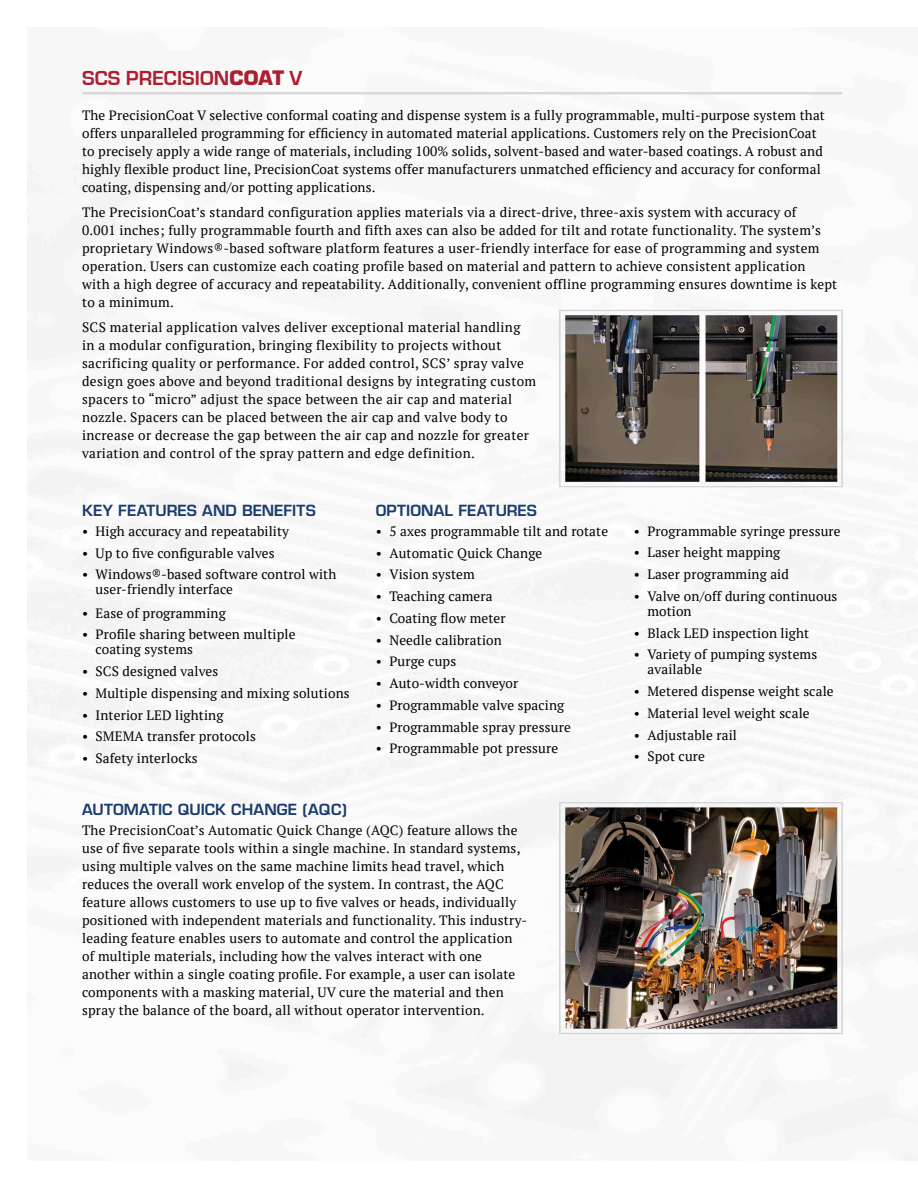
<style>
.page{position:relative;width:918px;height:1188px;background:#fff}
.page>*{position:absolute;margin:0;border:0;box-sizing:border-box;transform-origin:0 0}
.t1{font:700 21px "Eurostile";letter-spacing:.005em;color:#ad1e30}
.t2{font:600 15px "Eurostile LT Std";letter-spacing:.005em;color:#1b3c6d}
.t3{font:13.5px/18px "PT Serif";letter-spacing:.015em;color:#000}
.s1{font-family:"Eurostile LT Std";font-size:19.5px}
</style>
<div class="page">
<img style="left:28px;top:92px;width:890px;height:1069px">
<hr style="left:82px;top:92px;width:760px;height:2px;background:#d5d6d8">
<div style="left:559px;top:310px;width:284px;height:177px;border:1px solid #d5d6d8"></div>
<div style="left:559px;top:802px;width:284px;height:232px;border:1px solid #d5d6d8"></div>
<h1 class="t1" style="left:82px;top:67px;width:222px">SCS PRECISION<span class="s1">COAT</span> V</h1>
<p class="t3" style="left:82px;top:106px;width:744px">The PrecisionCoat V selective conformal coating and dispense system is a fully programmable, multi-purpose system that offers unparalleled programming for efficiency in automated material applications. Customers rely on the PrecisionCoat to precisely apply a wide range of materials, including 100% solids, solvent-based and water-based coatings. A robust and highly flexible product line, PrecisionCoat systems offer manufacturers unmatched efficiency and accuracy for conformal coating, dispensing and/or potting applications.</p>
<p class="t3" style="left:82px;top:203px;width:757px">The PrecisionCoat’s standard configuration applies materials via a direct-drive, three-axis system with accuracy of<br>0.001 inches; fully programmable fourth and fifth axes can also be added for tilt and rotate functionality. The system’s proprietary Windows®-based software platform features a user-friendly interface for ease of programming and system operation. Users can customize each coating profile based on material and pattern to achieve consistent application<br>with a high degree of accuracy and repeatability. Additionally, convenient offline programming ensures downtime is kept to a minimum.</p>
<p class="t3" style="left:82px;top:318px;width:456px">SCS material application valves deliver exceptional material handling<br>in a modular configuration, bringing flexibility to projects without sacrificing quality or performance. For added control, SCS’ spray valve design goes above and beyond traditional designs by integrating custom spacers to “micro” adjust the space between the air cap and material nozzle. Spacers can be placed between the air cap and valve body to increase or decrease the gap between the air cap and nozzle for greater variation and control of the spray pattern and edge definition.</p>
<p class="t2" style="left:82px;top:501px;width:235px">KEY FEATURES AND BENEFITS</p>
<p class="t3" style="left:82px;top:522px;width:209px">• High accuracy and repeatability</p>
<p class="t3" style="left:82px;top:544px;width:194px">• Up to five configurable valves</p>
<p class="t3" style="left:96px;top:567px;width:242px;line-height:15px;text-indent:-14px">• Windows®-based software control with user-friendly interface</p>
<p class="t3" style="left:82px;top:604px;width:145px">• Ease of programming</p>
<p class="t3" style="left:96px;top:627px;width:201px;line-height:15px;text-indent:-14px">• Profile sharing between multiple coating systems</p>
<p class="t3" style="left:82px;top:662px;width:138px">• SCS designed valves</p>
<p class="t3" style="left:82px;top:684px;width:269px">• Multiple dispensing and mixing solutions</p>
<p class="t3" style="left:82px;top:706px;width:143px">• Interior LED lighting</p>
<p class="t3" style="left:82px;top:727px;width:175px">• SMEMA transfer protocols</p>
<p class="t3" style="left:82px;top:749px;width:117px">• Safety interlocks</p>
<p class="t2" style="left:376px;top:501px;width:163px">OPTIONAL FEATURES</p>
<p class="t3" style="left:376px;top:522px;width:234px">• 5 axes programmable tilt and rotate</p>
<p class="t3" style="left:376px;top:544px;width:168px">• Automatic Quick Change</p>
<p class="t3" style="left:376px;top:565px;width:101px">• Vision system</p>
<p class="t3" style="left:376px;top:587px;width:118px">• Teaching camera</p>
<p class="t3" style="left:376px;top:609px;width:131px">• Coating flow meter</p>
<p class="t3" style="left:376px;top:631px;width:128px">• Needle calibration</p>
<p class="t3" style="left:376px;top:652px;width:82px">• Purge cups</p>
<p class="t3" style="left:376px;top:674px;width:144px">• Auto-width conveyor</p>
<p class="t3" style="left:376px;top:696px;width:190px">• Programmable valve spacing</p>
<p class="t3" style="left:376px;top:718px;width:197px">• Programmable spray pressure</p>
<p class="t3" style="left:376px;top:739px;width:184px">• Programmable pot pressure</p>
<p class="t2" style="left:82px;top:800px;width:267px">AUTOMATIC QUICK CHANGE (AQC)</p>
<p class="t3" style="left:82px;top:821px;width:447px">The PrecisionCoat’s Automatic Quick Change (AQC) feature allows the use of five separate tools within a single machine. In standard systems, using multiple valves on the same machine limits head travel, which reduces the overall work envelop of the system. In contrast, the AQC feature allows customers to use up to five valves or heads, individually positioned with independent materials and functionality. This industry&shy;leading feature enables users to automate and control the application of multiple materials, including how the valves interact with one another within a single coating profile. For example, a user can isolate components with a masking material, UV cure the material and then spray the balance of the board, all without operator intervention.</p>
<p class="t3" style="left:634px;top:522px;width:208px">• Programmable syringe pressure</p>
<p class="t3" style="left:634px;top:543px;width:148px">• Laser height mapping</p>
<p class="t3" style="left:634px;top:565px;width:157px">• Laser programming aid</p>
<p class="t3" style="left:647px;top:588px;width:192px;line-height:15px;text-indent:-14px">• Valve on/off during continuous motion</p>
<p class="t3" style="left:634px;top:624px;width:177px">• Black LED inspection light</p>
<p class="t3" style="left:647px;top:647px;width:171px;line-height:15px;text-indent:-14px">• Variety of pumping systems available</p>
<p class="t3" style="left:634px;top:682px;width:201px">• Metered dispense weight scale</p>
<p class="t3" style="left:634px;top:704px;width:177px">• Material level weight scale</p>
<p class="t3" style="left:634px;top:726px;width:105px">• Adjustable rail</p>
<p class="t3" style="left:634px;top:747px;width:73px">• Spot cure</p>
</div>
